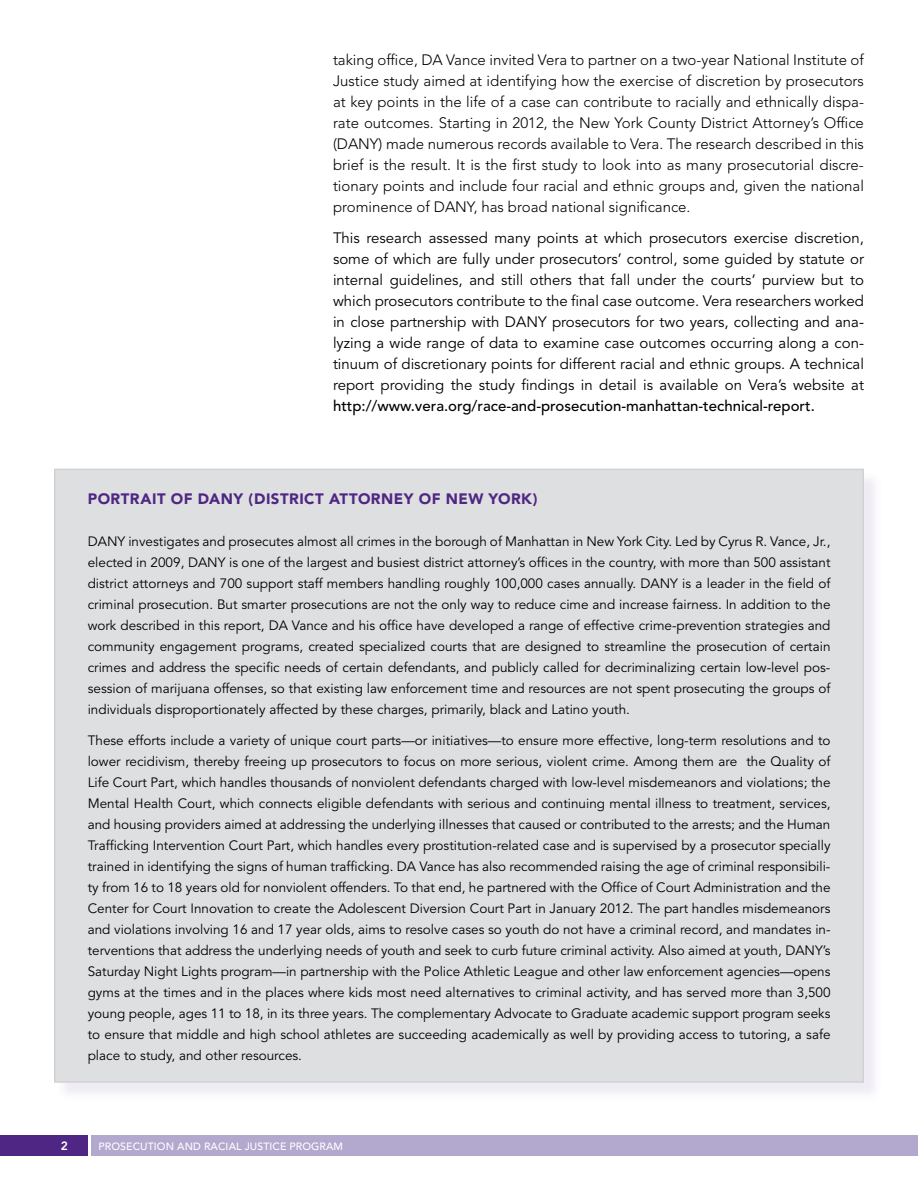
<style>
.page{position:relative;width:918px;height:1188px;background:#fff}
.page>*{position:absolute;margin:0;border:0;box-sizing:border-box;transform-origin:0 0}
.t1{font:15px/21px "Avenir";color:#000;text-align:justify}
.t2{font:300 15px/21px "Avenir LT Std";color:#000;text-align:justify}
.t3{font:500 15px "Avenir";color:#000}
.t4{font:900 15px "Avenir";letter-spacing:.03em;color:#4f2683}
.t5{font:13.5px/21px "Avenir";color:#000;text-align:justify}
.t6{font:800 12px "Avenir LT Std";color:#fff}
.t7{font:500 10.5px "Avenir";letter-spacing:.01em;color:#fff}
</style>
<div class="page">
<div style="left:91px;top:1136px;width:827px;height:20px;background:#b3a8ce"></div>
<div style="left:99px;top:1135px;width:678px;height:21px;background:#b3a8ce"></div>
<div style="left:0;top:1136px;width:88px;height:20px;background:#4f2683"></div>
<div style="left:57px;top:471px;width:826px;height:630px;background:#b5a9ce;opacity:.75"></div>
<div style="left:54px;top:469px;width:810px;height:614px;background:#dedfe0"></div>
<p class="t2" style="left:333px;top:50px;width:533px">taking office, DA Vance invited Vera to partner on a two-year National Institute of Justice study aimed at identifying how the exercise of discretion by prosecutors at key points in the life of a case can contribute to racially and ethnically dispa&shy;rate outcomes. Starting in 2012, the New York County District Attorney’s Office (DANY) made numerous records available to Vera. The research described in this brief is the result. It is the first study to look into as many prosecutorial discre&shy;tionary points and include four racial and ethnic groups and, given the national prominence of DANY, has broad national significance.</p>
<p class="t1" style="left:333px;top:228px;width:533px">This research assessed many points at which prosecutors exercise discretion, some of which are fully under prosecutors’ control, some guided by statute or internal guidelines, and still others that fall under the courts’ purview but to which prosecutors contribute to the final case outcome. Vera researchers worked in close partnership with DANY prosecutors for two years, collecting and ana&shy;lyzing a wide range of data to examine case outcomes occurring along a con&shy;tinuum of discretionary points for different racial and ethnic groups. A technical report providing the study findings in detail is available on Vera’s website at</p>
<p class="t3" style="left:333px;top:397px;width:483px">http://www.vera.org/race-and-prosecution-manhattan-technical-report.</p>
<p class="t4" style="left:88px;top:490px;width:451px">PORTRAIT OF DANY (DISTRICT ATTORNEY OF NEW YORK)</p>
<p class="t5" style="left:88px;top:531px;width:744px">DANY investigates and prosecutes almost all crimes in the borough of Manhattan in New York City. Led by Cyrus R. Vance, Jr., elected in 2009, DANY is one of the largest and busiest district attorney’s offices in the country, with more than 500 assistant district attorneys and 700 support staff members handling roughly 100,000 cases annually. DANY is a leader in the field of criminal prosecution. But smarter prosecutions are not the only way to reduce cime and increase fairness. In addition to the work described in this report, DA Vance and his office have developed a range of effective crime-prevention strategies and community engagement programs, created specialized courts that are designed to streamline the prosecution of certain crimes and address the specific needs of certain defendants, and publicly called for decriminalizing certain low-level pos&shy;session of marijuana offenses, so that existing law enforcement time and resources are not spent prosecuting the groups of individuals disproportionately affected by these charges, primarily, black and Latino youth.</p>
<p class="t5" style="left:88px;top:730px;width:744px">These efforts include a variety of unique court parts—or initiatives—to ensure more effective, long-term resolutions and to lower recidivism, thereby freeing up prosecutors to focus on more serious, violent crime. Among them are the Quality of Life Court Part, which handles thousands of nonviolent defendants charged with low-level misdemeanors and violations; the Mental Health Court, which connects eligible defendants with serious and continuing mental illness to treatment, services, and housing providers aimed at addressing the underlying illnesses that caused or contributed to the arrests; and the Human Trafficking Intervention Court Part, which handles every prostitution-related case and is supervised by a prosecutor specially trained in identifying the signs of human trafficking. DA Vance has also recommended raising the age of criminal responsibili&shy;ty from 16 to 18 years old for nonviolent offenders. To that end, he partnered with the Office of Court Administration and the Center for Court Innovation to create the Adolescent Diversion Court Part in January 2012. The part handles misdemeanors and violations involving 16 and 17 year olds, aims to resolve cases so youth do not have a criminal record, and mandates in&shy;terventions that address the underlying needs of youth and seek to curb future criminal activity. Also aimed at youth, DANY’s Saturday Night Lights program—in partnership with the Police Athletic League and other law enforcement agencies—opens gyms at the times and in the places where kids most need alternatives to criminal activity, and has served more than 3,500 young people, ages 11 to 18, in its three years. The complementary Advocate to Graduate academic support program seeks to ensure that middle and high school athletes are succeeding academically as well by providing access to tutoring, a safe place to study, and other resources.</p>
<p class="t6" style="left:61px;top:1139px;width:9px">2</p>
<p class="t7" style="left:99px;top:1140px;width:246px">PROSECUTION AND RACIAL JUSTICE PROGRAM</p>
</div>
